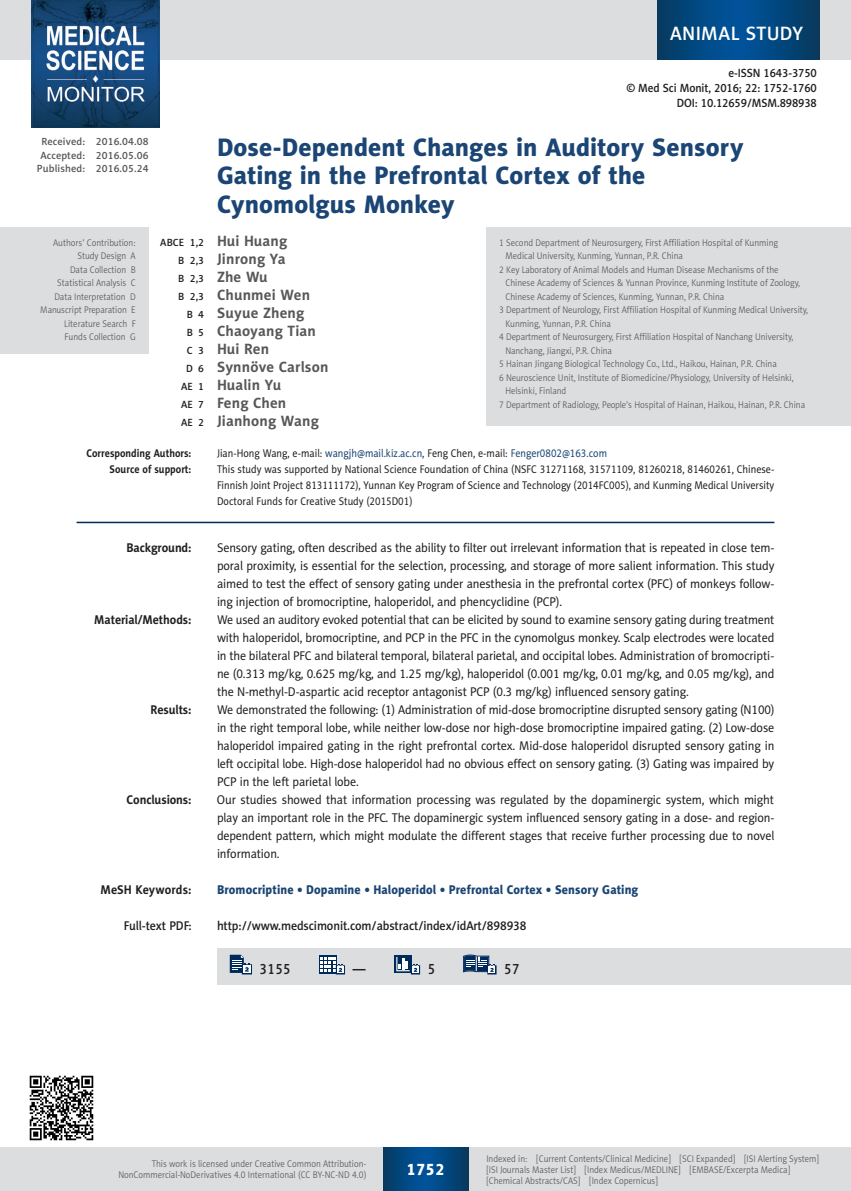
<style>
.page{position:relative;width:851px;height:1191px;background:#fff}
.page>*{position:absolute;margin:0;border:0;box-sizing:border-box;transform-origin:0 0}
.MSM_Tytul{font:25.5px/28.5px "Naomi Sans EFN Heavy";color:#1a4574}
.t1{font:19.5px "Naomi Sans EFN Medium";letter-spacing:.015em;color:#fff}
.t2{font:16.5px "Naomi Sans EFN Heavy";color:#fff}
.MSM_Autorzy{font:700 15px "Naomi Sans EFN";letter-spacing:.01em;color:#57585a}
.MSM_dane{font:15px "Naomi Sans EFN Medium";letter-spacing:.03em;color:#231f20;scale:.9 1}
.MSM_Summary_body{font:12.75px/18px "Naomi Sans EFN";letter-spacing:-.01em;color:#231f20;text-align:justify;scale:.94 1}
.MSM_Summary_body-2{font:12.75px/18px "Naomi Sans EFN";letter-spacing:-.01em;color:#231f20;text-align:justify;scale:.95 1}
.MSM_full_text_pdf{font:12.75px "Naomi Sans EFN Medium";letter-spacing:-.01em;color:#231f20;scale:.95 1}
.MSM_keywords{font:12.75px "Naomi Sans EFN Heavy";letter-spacing:.01em;color:#1a4574;scale:.95 1}
.MSM_Summary_body-3{font:700 12.75px "Naomi Sans EFN";letter-spacing:-.01em;color:#231f20;scale:.94 1}
.MSM_Summary_body-4{font:700 12.75px "Naomi Sans EFN";letter-spacing:-.01em;color:#231f20;scale:.95 1}
.MSM_keywords-2{font:700 12.75px "Naomi Sans EFN";letter-spacing:.005em;color:#231f20;scale:.95 1}
.MSM_full_text_pdf-2{font:12px "Naomi Sans EFN Medium";letter-spacing:-.01em;color:#231f20;scale:.95 1}
.MSM_Support{font:11.25px/15.8px "Naomi Sans EFN";color:#231f20;text-align:justify;scale:.9 1}
.MSM_Adres{font:11.25px "Naomi Sans EFN";color:#1a4574;scale:.9 1}
.MSM_Adres-2{font:700 11.25px "Naomi Sans EFN";color:#231f20;scale:.9 1}
.MSM_Support-2{font:700 11.25px "Naomi Sans EFN";color:#231f20;scale:.9 1}
.t3{font:10.5px "Naomi Sans EFN Medium";letter-spacing:.01em;color:#57585a}
.MSM_Afiliacja{font:9.75px/13.5px "Naomi Sans EFN Light";color:#57585a;scale:.9 1}
.MSM_pagina_sygnatura{font:9.75px/11.2px "Naomi Sans EFN Light";color:#57585a;text-align:right;scale:.9 1}
.s1{font-family:"Naomi Sans EFN Medium";font-weight:400;font-size:10.5px;color:#231f20}
.s2{color:#231f20}
</style>
<div class="page">
<div style="left:217px;top:948px;width:633px;height:36px;background:#dcdddf"></div>
<svg style="left:230px;top:954px;width:22px;height:20px"></svg>
<div style="left:319px;top:955px;width:17px;height:18px;background:#00295c"></div>
<svg style="left:320px;top:956px;width:25px;height:18px"></svg>
<div style="left:394px;top:955px;width:18px;height:18px;background:#00295c"></div>
<svg style="left:396px;top:957px;width:24px;height:17px"></svg>
<svg style="left:463px;top:954px;width:33px;height:20px"></svg>
<hr style="left:77px;top:522px;width:697px;height:1px;background:#00295c">
<div style="left:0;top:228px;width:148px;height:126px;background:#dcdddf"></div>
<div style="left:486px;top:228px;width:364px;height:198px;background:#dcdddf"></div>
<img style="left:29px;top:1075px;width:65px;height:66px">
<hr style="left:850px;top:0;width:1px;height:60px;background:#dcdddf">
<div style="left:0;top:1148px;width:850px;height:43px;background:#dcdddf"></div>
<svg style="left:383px;top:1147px;width:85px;height:43px;background:#02477e"></svg>
<div style="left:0;top:0;width:850px;height:60px;background:#dcdddf"></div>
<img style="left:32px;top:0;width:127px;height:128px">
<svg style="left:657px;top:0;width:162px;height:60px;background:#02477e"></svg>
<h2 class="t1" style="left:670px;top:22px;width:134px">ANIMAL STUDY</h2>
<p class="MSM_full_text_pdf-2" style="left:728px;top:66px;width:95px">e-ISSN 1643-3750</p>
<p class="MSM_full_text_pdf-2" style="left:626px;top:81px;width:202px">© Med Sci Monit, 2016; 22: 1752-1760</p>
<p class="MSM_full_text_pdf-2" style="left:676px;top:96px;width:149px">DOI: 10.12659/MSM.898938</p>
<p class="MSM_Tytul" style="left:217px;top:132px;width:528px">Dose-Dependent Changes in Auditory Sensory<br>Gating in the Prefrontal Cortex of the<br>Cynomolgus Monkey</p>
<p class="MSM_Autorzy" style="left:160px;top:232px;width:128px"><span class="s1">ABCE 1,2</span> Hui Huang</p>
<p class="MSM_Autorzy" style="left:178px;top:250px;width:109px"><span class="s1">B 2,3</span> Jinrong Ya</p>
<p class="MSM_Autorzy" style="left:178px;top:268px;width:91px"><span class="s1">B 2,3</span> Zhe Wu</p>
<p class="MSM_Autorzy" style="left:178px;top:286px;width:133px"><span class="s1">B 2,3</span> Chunmei Wen</p>
<p class="MSM_Autorzy" style="left:187px;top:304px;width:119px"><span class="s1">B 4</span> Suyue Zheng</p>
<p class="MSM_Autorzy" style="left:187px;top:322px;width:131px"><span class="s1">B 5</span> Chaoyang Tian</p>
<p class="MSM_Autorzy" style="left:187px;top:340px;width:84px"><span class="s1">C 3</span> Hui Ren</p>
<p class="MSM_Autorzy" style="left:186px;top:358px;width:144px"><span class="s1">D 6</span> Synnöve Carlson</p>
<p class="MSM_Autorzy" style="left:181px;top:376px;width:102px"><span class="s1">AE 1</span> Hualin Yu</p>
<p class="MSM_Autorzy" style="left:181px;top:394px;width:107px"><span class="s1">AE 7</span> Feng Chen</p>
<p class="MSM_Autorzy" style="left:181px;top:412px;width:139px"><span class="s1">AE 2</span> Jianhong Wang</p>
<p class="MSM_Adres-2" style="left:86px;top:447px;width:118px">Corresponding Authors:</p>
<p class="MSM_Adres" style="left:217px;top:447px;width:435px"><span class="s2">Jian-Hong Wang, e-mail:</span> wangjh@mail.kiz.ac.cn<span class="s2">, Feng Chen, e-mail:</span> Fenger0802@163.com</p>
<p class="MSM_Support-2" style="left:110px;top:463px;width:92px">Source of support:</p>
<p class="MSM_Support" style="left:217px;top:461px;width:620px">This study was supported by National Science Foundation of China (NSFC 31271168, 31571109, 81260218, 81460261, Chinese-Finnish Joint Project 813111172), Yunnan Key Program of Science and Technology (2014FC005), and Kunming Medical University Doctoral Funds for Creative Study (2015D01)</p>
<p class="MSM_Summary_body-4" style="left:126px;top:540px;width:70px">Background:</p>
<p class="MSM_Summary_body-2" style="left:217px;top:539px;width:588px">Sensory gating, often described as the ability to filter out irrelevant information that is repeated in close tem&shy;poral proximity, is essential for the selection, processing, and storage of more salient information. This study aimed to test the effect of sensory gating under anesthesia in the prefrontal cortex (PFC) of monkeys follow&shy;ing injection of bromocriptine, haloperidol, and phencyclidine (PCP).</p>
<p class="MSM_Summary_body-3" style="left:94px;top:612px;width:105px">Material/Methods:</p>
<p class="MSM_Summary_body" style="left:217px;top:611px;width:594px">We used an auditory evoked potential that can be elicited by sound to examine sensory gating during treatment with haloperidol, bromocriptine, and PCP in the PFC in the cynomolgus monkey. Scalp electrodes were located in the bilateral PFC and bilateral temporal, bilateral parietal, and occipital lobes. Administration of bromocripti&shy;ne (0.313 mg/kg, 0.625 mg/kg, and 1.25 mg/kg), haloperidol (0.001 mg/kg, 0.01 mg/kg, and 0.05 mg/kg), and the N-methyl-D-aspartic acid receptor antagonist PCP (0.3 mg/kg) influenced sensory gating.</p>
<p class="MSM_Summary_body-3" style="left:150px;top:702px;width:45px">Results:</p>
<p class="MSM_Summary_body" style="left:217px;top:701px;width:594px">We demonstrated the following: (1) Administration of mid-dose bromocriptine disrupted sensory gating (N100) in the right temporal lobe, while neither low-dose nor high-dose bromocriptine impaired gating. (2) Low-dose haloperidol impaired gating in the right prefrontal cortex. Mid-dose haloperidol disrupted sensory gating in left occipital lobe. High-dose haloperidol had no obvious effect on sensory gating. (3) Gating was impaired by PCP in the left parietal lobe.</p>
<p class="MSM_Summary_body-4" style="left:127px;top:792px;width:70px">Conclusions:</p>
<p class="MSM_Summary_body-2" style="left:217px;top:791px;width:588px">Our studies showed that information processing was regulated by the dopaminergic system, which might play an important role in the PFC. The dopaminergic system influenced sensory gating in a dose- and region&shy;dependent pattern, which might modulate the different stages that receive further processing due to novel information.</p>
<p class="MSM_keywords-2" style="left:100px;top:882px;width:97px">MeSH Keywords:</p>
<p class="MSM_keywords" style="left:217px;top:882px;width:445px">Bromocriptine • Dopamine • Haloperidol • Prefrontal Cortex • Sensory Gating</p>
<p class="MSM_full_text_pdf" style="left:124px;top:918px;width:73px">Full-text PDF:</p>
<p class="MSM_full_text_pdf" style="left:217px;top:918px;width:327px">http://www.medscimonit.com/abstract/index/idArt/898938</p>
<p class="t3" style="left:41px;top:136px;width:109px">Received: 2016.04.08</p>
<p class="t3" style="left:40px;top:149px;width:110px">Accepted: 2016.05.06</p>
<p class="t3" style="left:37px;top:163px;width:113px">Published: 2016.05.24</p>
<p class="MSM_Afiliacja" style="left:53px;top:236px;width:93px">Authors’ Contribution:</p>
<p class="MSM_Afiliacja" style="left:77px;top:249px;width:66px">Study Design A</p>
<p class="MSM_Afiliacja" style="left:70px;top:263px;width:74px">Data Collection B</p>
<p class="MSM_Afiliacja" style="left:57px;top:276px;width:89px">Statistical Analysis C</p>
<p class="MSM_Afiliacja" style="left:54px;top:290px;width:92px">Data Interpretation D</p>
<p class="MSM_Afiliacja" style="left:40px;top:303px;width:107px">Manuscript Preparation E</p>
<p class="MSM_Afiliacja" style="left:64px;top:317px;width:81px">Literature Search F</p>
<p class="MSM_Afiliacja" style="left:65px;top:330px;width:80px">Funds Collection G</p>
<p class="MSM_Afiliacja" style="left:505px;top:236px;width:304px;text-indent:-6px">1 Second Department of Neurosurgery, First Affiliation Hospital of Kunming<br>Medical University, Kunming, Yunnan, P.R. China</p>
<p class="MSM_Afiliacja" style="left:505px;top:263px;width:329px;text-indent:-6px">2 Key Laboratory of Animal Models and Human Disease Mechanisms of the<br>Chinese Academy of Sciences &amp; Yunnan Province, Kunming Institute of Zoology,<br>Chinese Academy of Sciences, Kunming, Yunnan, P.R. China</p>
<p class="MSM_Afiliacja" style="left:505px;top:303px;width:338px;text-indent:-6px">3 Department of Neurology, First Affiliation Hospital of Kunming Medical University,<br>Kunming, Yunnan, P.R. China</p>
<p class="MSM_Afiliacja" style="left:505px;top:330px;width:321px;text-indent:-6px">4 Department of Neurosurgery, First Affiliation Hospital of Nanchang University,<br>Nanchang, Jiangxi, P.R. China</p>
<p class="MSM_Afiliacja" style="left:499px;top:357px;width:310px">5 Hainan Jingang Biological Technology Co., Ltd., Haikou, Hainan, P.R. China</p>
<p class="MSM_Afiliacja" style="left:505px;top:371px;width:322px;text-indent:-6px">6 Neuroscience Unit, Institute of Biomedicine/Physiology, University of Helsinki,<br>Helsinki, Finland</p>
<p class="MSM_Afiliacja" style="left:499px;top:398px;width:341px">7 Department of Radiology, People’s Hospital of Hainan, Haikou, Hainan, P.R. China</p>
<p class="MSM_dane" style="left:259px;top:960px;width:36px">3155</p>
<p class="MSM_dane" style="left:352px;top:960px;width:16px">—</p>
<p class="MSM_dane" style="left:427px;top:960px;width:10px">5</p>
<p class="MSM_dane" style="left:504px;top:960px;width:19px">57</p>
<p class="MSM_pagina_sygnatura" style="left:118px;top:1158px;width:277px">This work is licensed under Creative Common Attribution-<br>NonCommercial-NoDerivatives 4.0 International (CC BY-NC-ND 4.0)</p>
<p class="t2" style="left:406px;top:1159px;width:40px">1752</p>
<p class="MSM_Afiliacja" style="left:486px;top:1152px;width:371px;line-height:11.2px">Indexed in: [Current Contents/Clinical Medicine] [SCI Expanded] [ISI Alerting System] [ISI Journals Master List] [Index Medicus/MEDLINE] [EMBASE/Excerpta Medica] [Chemical Abstracts/CAS] [Index Copernicus]</p>
</div>
